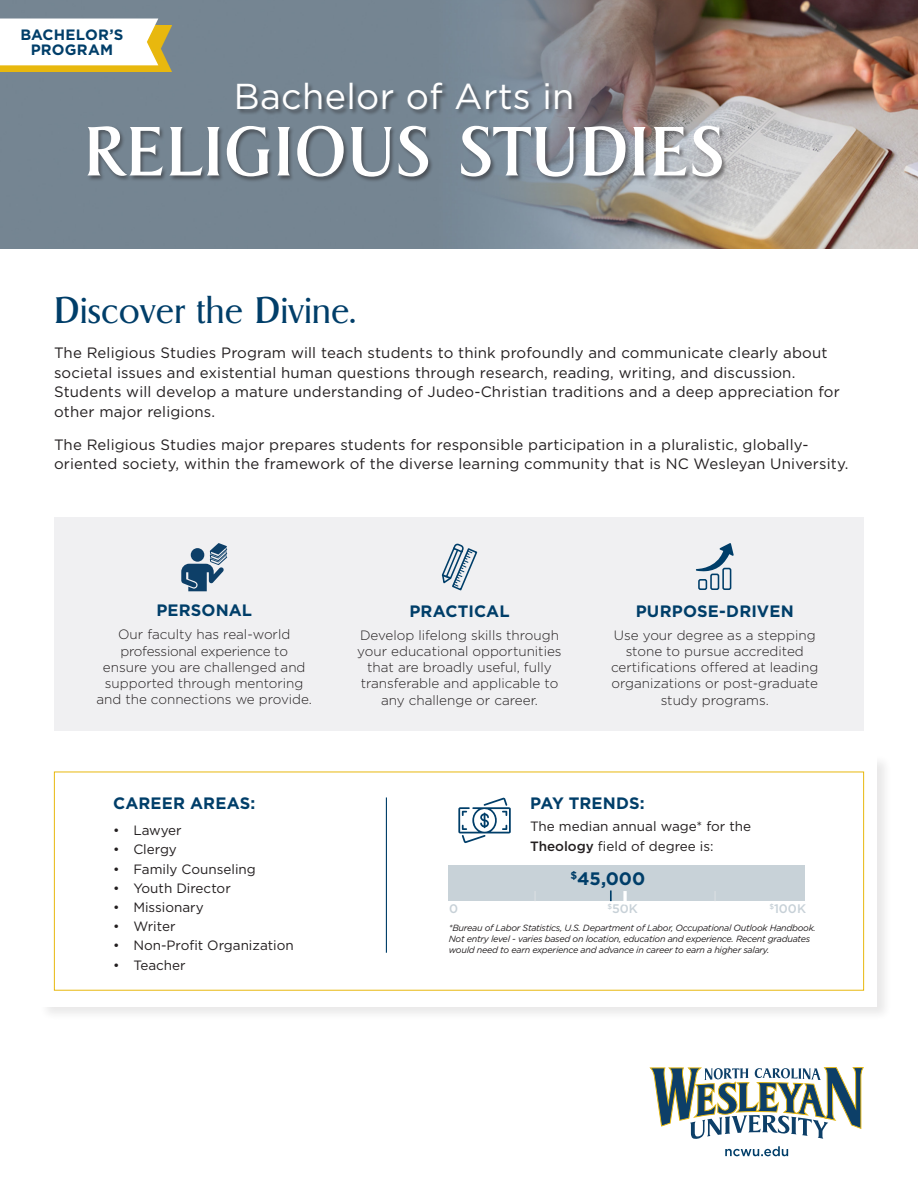
<style>
.page{position:relative;width:918px;height:1188px;background:#fff}
.page>*{position:absolute;margin:0;border:0;box-sizing:border-box;transform-origin:0 0}
.t1{font:70.5px "Griffon";letter-spacing:.025em;color:#fff}
.t2{font:36px "Gotham";letter-spacing:.01em;color:#fff}
.Super_Head{font:30px "Griffon";letter-spacing:.02em;color:#003e69}
.t3{font:700 18px "Gotham";color:#003e69}
.t4{font:700 16.5px "Gotham";letter-spacing:.01em;color:#003e69}
.Copy{font:15px/19.5px "Gotham";letter-spacing:.01em;color:#231f20}
.t5{font:700 15px "Gotham";letter-spacing:.01em;color:#003e69}
.t6{font:300 13.5px/16.2px "Gotham";color:#231f20;text-align:center}
.t7{font:13.5px/19.5px "Gotham";color:#231f20}
.t8{font:500 12.45px "Gotham";color:#b4c1ca}
.t9{font:italic 9px/10.8px "Gotham";letter-spacing:-.03em;color:#231f20}
.s1{font-size:37.5px}
.s2{font-weight:500}
</style>
<div class="page">
<svg style="left:649px;top:1067px;width:215px;height:72px"></svg>
<svg style="left:725px;top:1146px;width:63px;height:10px"></svg>
<div style="left:39px;top:754px;width:853px;height:267px;background:#231f20;opacity:.1"></div>
<div style="left:41px;top:756px;width:836px;height:250px;background:#fff"></div>
<svg style="left:458px;top:797px;width:53px;height:46px"></svg>
<div style="left:448px;top:866px;width:357px;height:35px;background:#c8d2d8"></div>
<svg style="left:623px;top:891px;width:4px;height:10px"></svg>
<svg style="left:610px;top:890px;width:2px;height:11px"></svg>
<hr style="left:386px;top:797px;width:1px;height:156px;background:#003e69">
<img style="left:0;top:0;width:918px;height:248px">
<svg style="left:0;top:25px;width:172px;height:47px;background:#d7b229"></svg>
<svg style="left:0;top:19px;width:158px;height:46px"></svg>
<div style="left:54px;top:517px;width:810px;height:214px;background:#f0f0f2"></div>
<svg style="left:181px;top:543px;width:46px;height:48px"></svg>
<svg style="left:696px;top:543px;width:38px;height:28px"></svg>
<div style="left:698px;top:579px;width:9px;height:11px;border:2px solid #003e69;border-radius:2px"></div>
<div style="left:710px;top:574px;width:9px;height:16px;border:2px solid #003e69;border-radius:2px"></div>
<div style="left:722px;top:568px;width:9px;height:22px;border:2px solid #003e69;border-radius:2px"></div>
<svg style="left:441px;top:543px;width:37px;height:48px"></svg>
<div style="left:236px;top:82px;width:341px;height:33px;background:#231f20;opacity:.5"></div>
<div style="left:87px;top:125px;width:641px;height:57px;background:#231f20;opacity:.5"></div>
<p class="t5" style="left:20px;top:24px;width:105px">BACHELOR’S</p>
<p class="t5" style="left:31px;top:40px;width:84px">PROGRAM</p>
<p class="t2" style="left:234px;top:74px;width:342px">Bachelor of Arts in</p>
<p class="t1" style="left:84px;top:102px;width:641px">RELIGIOUS STUDIES</p>
<p class="Super_Head" style="left:54px;top:292px;width:303px"><span class="s1">D</span>iscover the <span class="s1">D</span>ivine.</p>
<p class="Copy" style="left:54px;top:343px;width:787px">The Religious Studies Program will teach students to think profoundly and communicate clearly about societal issues and existential human questions through research, reading, writing, and discussion.<br>Students will develop a mature understanding of Judeo-Christian traditions and a deep appreciation for other major religions.</p>
<p class="Copy" style="left:54px;top:434px;width:796px">The Religious Studies major prepares students for responsible participation in a pluralistic, globally&shy;oriented society, within the framework of the diverse learning community that is NC Wesleyan University.</p>
<p class="t4" style="left:156px;top:600px;width:97px">PERSONAL</p>
<p class="t6" style="left:96px;top:626px;width:217px">Our faculty has real-world professional experience to<br>ensure you are challenged and supported through mentoring and the connections we provide.</p>
<p class="t4" style="left:113px;top:792px;width:144px">CAREER AREAS:</p>
<p class="t7" style="left:113px;top:820px;width:70px">• Lawyer</p>
<p class="t7" style="left:113px;top:840px;width:65px">• Clergy</p>
<p class="t7" style="left:113px;top:859px;width:144px">• Family Counseling</p>
<p class="t7" style="left:113px;top:878px;width:119px">• Youth Director</p>
<p class="t7" style="left:113px;top:897px;width:92px">• Missionary</p>
<p class="t7" style="left:113px;top:916px;width:64px">• Writer</p>
<p class="t7" style="left:113px;top:936px;width:182px">• Non-Profit Organization</p>
<p class="t7" style="left:113px;top:955px;width:74px">• Teacher</p>
<p class="t4" style="left:409px;top:600px;width:102px">PRACTICAL</p>
<p class="t6" style="left:357px;top:627px;width:206px">Develop lifelong skills through your educational opportunities that are broadly useful, fully transferable and applicable to any challenge or career.</p>
<p class="t4" style="left:636px;top:600px;width:160px">PURPOSE-DRIVEN</p>
<p class="t6" style="left:611px;top:627px;width:209px">Use your degree as a stepping stone to pursue accredited certifications offered at leading organizations or post-graduate study programs.</p>
<p class="t4" style="left:530px;top:792px;width:116px">PAY TRENDS:</p>
<p class="t7" style="left:530px;top:817px;width:223px">The median annual wage* for the<br><span class="s2">Theology</span> field of degree is:</p>
<p class="t3" style="left:570px;top:867px;width:76px"><sup>$</sup>45,000</p>
<p class="t8" style="left:449px;top:901px;width:11px">0</p>
<p class="t8" style="left:607px;top:901px;width:32px"><sup>$</sup>50K</p>
<p class="t8" style="left:769px;top:901px;width:38px"><sup>$</sup>100K</p>
<p class="t9" style="left:449px;top:922px;width:369px">*Bureau of Labor Statistics, U.S. Department of Labor, Occupational Outlook Handbook.<br>Not entry level - varies based on location, education and experience. Recent graduates would need to earn experience and advance in career to earn a higher salary.</p>
</div>
